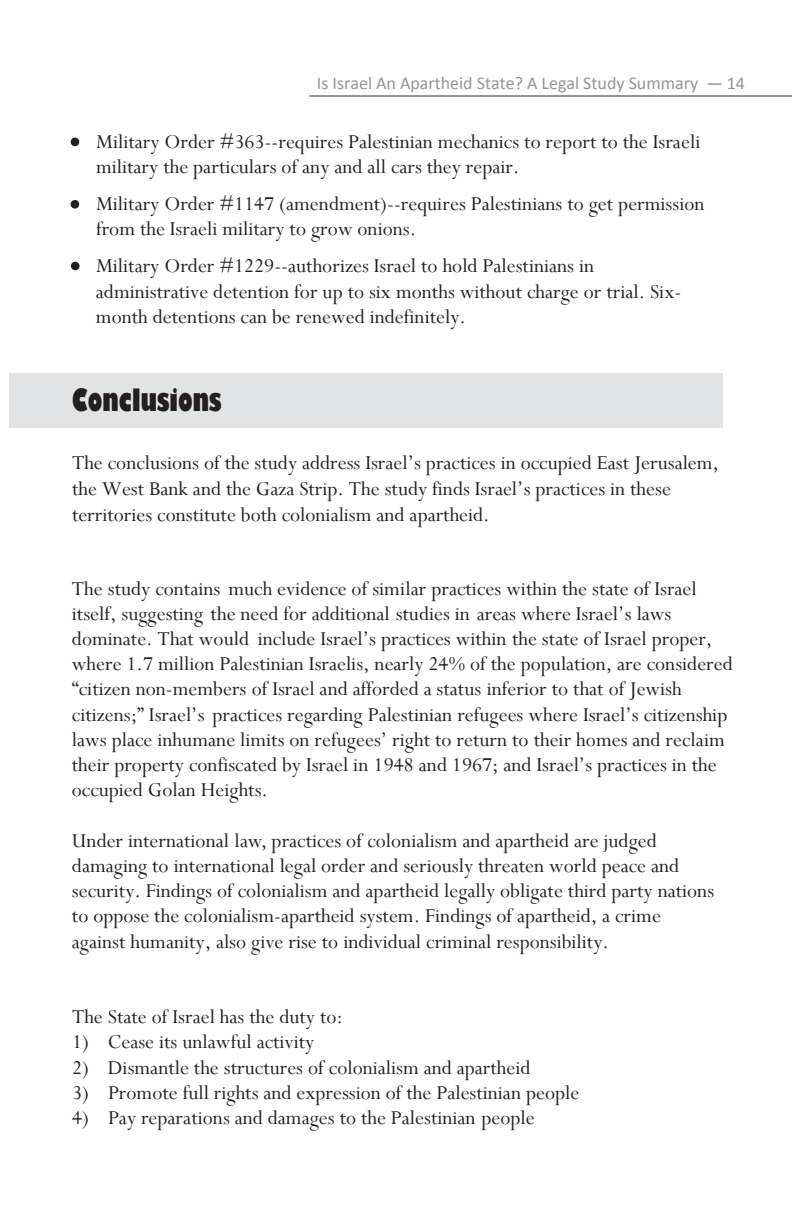
<style>
.page{position:relative;width:792px;height:1224px;background:#fff}
.page>*{position:absolute;margin:0;border:0;box-sizing:border-box;transform-origin:0 0}
.t1{font:800 condensed 30px "Gill Sans";color:#231f20}
.t2{font:22px/25.2px "Perpetua";color:#231f20}
.t3{font:18px "Calibri";color:#939598}
</style>
<div class="page">
<hr style="left:310px;top:95px;width:482px;height:2px;background:#939598">
<div style="left:9px;top:373px;width:714px;height:54px;background:#e2e3e4"></div>
<svg style="left:71px;top:138px;width:8px;height:8px"></svg>
<svg style="left:71px;top:200px;width:8px;height:9px"></svg>
<svg style="left:71px;top:262px;width:9px;height:8px"></svg>
<p class="t3" style="left:317px;top:72px;width:430px">Is Israel An Apartheid State? A Legal Study Summary — 14</p>
<p class="t2" style="left:96px;top:129px;width:606px">Military Order #363--requires Palestinian mechanics to report to the Israeli military the particulars of any and all cars they repair.</p>
<p class="t2" style="left:96px;top:191px;width:610px">Military Order #1147 (amendment)--requires Palestinians to get permission from the Israeli military to grow onions.</p>
<p class="t2" style="left:96px;top:253px;width:587px">Military Order #1229--authorizes Israel to hold Palestinians in administrative detention for up to six months without charge or trial. Six&shy;month detentions can be renewed indefinitely.</p>
<h1 class="t1" style="left:72px;top:381px;width:151px">Conclusions</h1>
<p class="t2" style="left:72px;top:449px;width:649px;line-height:26.4px">The conclusions of the study address Israel’s practices in occupied East Jerusalem, the West Bank and the Gaza Strip. The study finds Israel’s practices in these territories constitute both colonialism and apartheid.</p>
<p class="t2" style="left:72px;top:575px;width:662px">The study contains much evidence of similar practices within the state of Israel itself, suggesting the need for additional studies in areas where Israel’s laws dominate. That would include Israel’s practices within the state of Israel proper, where 1.7 million Palestinian Israelis, nearly 24% of the population, are considered “citizen non-members of Israel and afforded a status inferior to that of Jewish citizens;” Israel’s practices regarding Palestinian refugees where Israel’s citizenship laws place inhumane limits on refugees’ right to return to their homes and reclaim their property confiscated by Israel in 1948 and 1967; and Israel’s practices in the occupied Golan Heights.</p>
<p class="t2" style="left:72px;top:827px;width:644px">Under international law, practices of colonialism and apartheid are judged damaging to international legal order and seriously threaten world peace and security. Findings of colonialism and apartheid legally obligate third party nations to oppose the colonialism-apartheid system. Findings of apartheid, a crime against humanity, also give rise to individual criminal responsibility.</p>
<p class="t2" style="left:72px;top:1004px;width:272px">The State of Israel has the duty to:</p>
<p class="t2" style="left:72px;top:1029px;width:244px">1) Cease its unlawful activity</p>
<p class="t2" style="left:72px;top:1054px;width:460px">2) Dismantle the structures of colonialism and apartheid</p>
<p class="t2" style="left:72px;top:1079px;width:509px">3) Promote full rights and expression of the Palestinian people</p>
<p class="t2" style="left:72px;top:1105px;width:464px">4) Pay reparations and damages to the Palestinian people</p>
</div>
